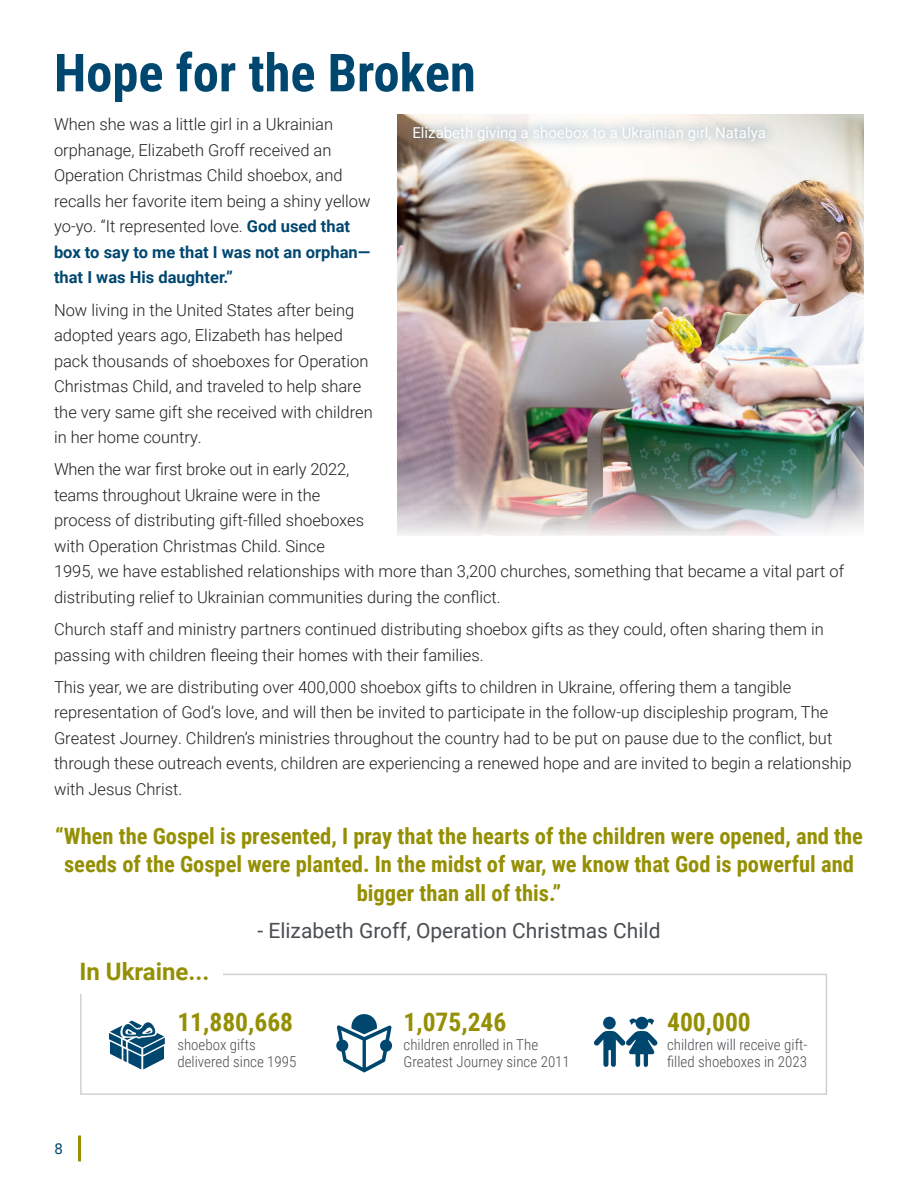
<style>
.page{position:relative;width:918px;height:1188px;background:#fff}
.page>*{position:absolute;margin:0;border:0;box-sizing:border-box;transform-origin:0 0}
.t1{font:700 52.5px "Roboto Condensed";color:#004770}
.t2{font:700 25.5px "Roboto Condensed";color:#948f03}
.Subheader{font:700 24px "Roboto";color:#948f03}
.Scripture_Quote{font:700 22.5px/28.5px "Roboto Condensed";color:#948f03;text-align:center}
.Scripture_Reference{font:21px "Roboto";color:#4a4e52}
.Body_Text{font:300 16.5px/25.5px "Roboto";color:#231f20}
.Infographic_Caption{font:300 15px/16.5px "Roboto Condensed";color:#4a4e52}
.Inset_Caption{font:15px "Roboto";color:#fff}
.t3{font:15px "Roboto";color:#004770}
.s1{font-weight:700;color:#004770}
</style>
<div class="page">
<hr style="left:78px;top:1136px;width:3px;height:25px;background:#948f03">
<img style="left:397px;top:114px;width:467px;height:422px">
<div style="left:401px;top:114px;width:376px;height:38px;background:#004770;opacity:.73"></div>
<div style="left:80px;top:974px;width:747px;height:121px;border:2px solid #cfd1d6"></div>
<svg style="left:109px;top:1021px;width:56px;height:49px"></svg>
<svg style="left:594px;top:1017px;width:64px;height:50px"></svg>
<div style="left:80px;top:963px;width:143px;height:31px;background:#fff"></div>
<svg style="left:336px;top:1014px;width:56px;height:59px"></svg>
<p class="t1" style="left:54px;top:36px;width:423px">Hope for the Broken</p>
<p class="Body_Text" style="left:54px;top:111px;width:318px">When she was a little girl in a Ukrainian orphanage, Elizabeth Groff received an Operation Christmas Child shoebox, and recalls her favorite item being a shiny yellow yo-yo. “It represented love. <span class="s1">God used that box to say to me that I was not an orphan— that I was His daughter.”</span></p>
<p class="Body_Text" style="left:54px;top:296px;width:320px">Now living in the United States after being adopted years ago, Elizabeth has helped pack thousands of shoeboxes for Operation Christmas Child, and traveled to help share the very same gift she received with children in her home country.</p>
<p class="Body_Text" style="left:54px;top:456px;width:792px">When the war first broke out in early 2022,<br>teams throughout Ukraine were in the<br>process of distributing gift-filled shoeboxes<br>with Operation Christmas Child. Since<br>1995, we have established relationships with more than 3,200 churches, something that became a vital part of distributing relief to Ukrainian communities during the conflict.</p>
<p class="Body_Text" style="left:54px;top:616px;width:771px">Church staff and ministry partners continued distributing shoebox gifts as they could, often sharing them in passing with children fleeing their homes with their families.</p>
<p class="Body_Text" style="left:54px;top:674px;width:799px">This year, we are distributing over 400,000 shoebox gifts to children in Ukraine, offering them a tangible representation of God’s love, and will then be invited to participate in the follow-up discipleship program, The Greatest Journey. Children’s ministries throughout the country had to be put on pause due to the conflict, but through these outreach events, children are experiencing a renewed hope and are invited to begin a relationship with Jesus Christ.</p>
<p class="Scripture_Quote" style="left:55px;top:820px;width:809px">“When the Gospel is presented, I pray that the hearts of the children were opened, and the seeds of the Gospel were planted. In the midst of war, we know that God is powerful and bigger than all of this.”</p>
<p class="Scripture_Reference" style="left:258px;top:916px;width:405px">- Elizabeth Groff, Operation Christmas Child</p>
<p class="Inset_Caption" style="left:412px;top:122px;width:355px">Elizabeth giving a shoebox to a Ukrainian girl, Natalya</p>
<p class="Subheader" style="left:80px;top:955px;width:132px">In Ukraine...</p>
<p class="t2" style="left:177px;top:1004px;width:117px">11,880,668</p>
<p class="Infographic_Caption" style="left:177px;top:1036px;width:121px">shoebox gifts delivered since 1995</p>
<p class="t3" style="left:55px;top:1138px;width:10px">8</p>
<p class="t2" style="left:404px;top:1004px;width:104px">1,075,246</p>
<p class="Infographic_Caption" style="left:404px;top:1036px;width:168px">children enrolled in The<br>Greatest Journey since 2011</p>
<p class="t2" style="left:667px;top:1004px;width:85px">400,000</p>
<p class="Infographic_Caption" style="left:667px;top:1036px;width:142px">children will receive gift&shy;filled shoeboxes in 2023</p>
</div>
